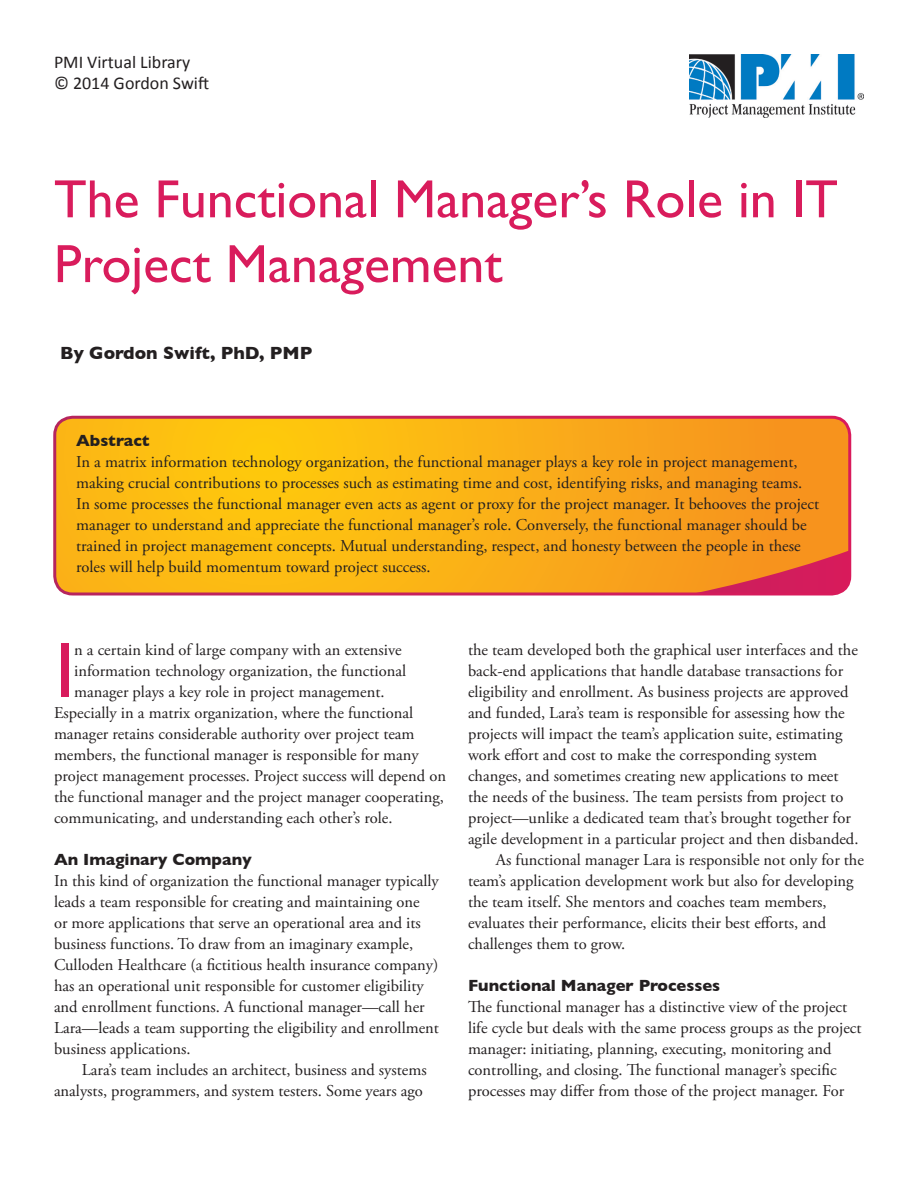
<style>
.page{position:relative;width:918px;height:1188px;background:#fff}
.page>*{position:absolute;margin:0;border:0;box-sizing:border-box;transform-origin:0 0}
.Virtual_BTL{font:75.15px "Arial";color:#d81b5d}
.Virtual_Title{font:54px/64.8px "Gill Sans";color:#d91c5c}
.t1{font:18px "Calibri";color:#231f20}
.Virtual_Byline{font:700 18px "Gill Sans";color:#231f20}
.Virtual_Text{font:16.5px/21px "Adobe Garamond Pro";color:#231f20}
.Virtual_BTL-2{font:16.5px/21px "Adobe Garamond Pro";color:#231f20}
.Virtual_Heading_1{font:700 16.5px "Gill Sans";color:#231f20}
.Virtual_Heading_2{font:700 16.5px "Gill Sans";color:#231f20}
</style>
<div class="page">
<img style="left:689px;top:54px;width:175px;height:64px">
<svg style="left:57px;top:417px;width:793px;height:175px;background:#fab016"></svg>
<svg style="left:691px;top:550px;width:159px;height:42px;background:#e86337"></svg>
<div style="left:53px;top:416px;width:798px;height:180px;border:3px solid #fff;border-radius:18px"></div>
<p class="t1" style="left:54px;top:50px;width:138px">PMI Virtual Library</p>
<p class="t1" style="left:54px;top:72px;width:157px">© 2014 Gordon Swift</p>
<p class="Virtual_Title" style="left:54px;top:166px;width:785px">The Functional Manager’s Role in IT<br>Project Management</p>
<p class="Virtual_Byline" style="left:60px;top:342px;width:254px">By Gordon Swift, PhD, PMP</p>
<p class="Virtual_Heading_1" style="left:76px;top:430px;width:75px">Abstract</p>
<p class="Virtual_Text" style="left:76px;top:451px;width:745px">In a matrix information technology organization, the functional manager plays a key role in project management, making crucial contributions to processes such as estimating time and cost, identifying risks, and managing teams.<br>In some processes the functional manager even acts as agent or proxy for the project manager. It behooves the project manager to understand and appreciate the functional manager’s role. Conversely, the functional manager should be trained in project management concepts. Mutual understanding, respect, and honesty between the people in these roles will help build momentum toward project success.</p>
<p class="Virtual_BTL" style="left:54px;top:622px;width:22px">I</p>
<p class="Virtual_BTL-2" style="left:74px;top:640px;width:329px">n a certain kind of large company with an extensive</p>
<p class="Virtual_BTL-2" style="left:74px;top:661px;width:334px">information technology organization, the functional</p>
<p class="Virtual_BTL-2" style="left:74px;top:682px;width:312px">manager plays a key role in project management.</p>
<p class="Virtual_BTL-2" style="left:54px;top:703px;width:361px">Especially in a matrix organization, where the functional</p>
<p class="Virtual_BTL-2" style="left:54px;top:724px;width:362px">manager retains considerable authority over project team</p>
<p class="Virtual_BTL-2" style="left:54px;top:745px;width:366px">members, the functional manager is responsible for many</p>
<p class="Virtual_BTL-2" style="left:54px;top:766px;width:394px">project management processes. Project success will depend on</p>
<p class="Virtual_BTL-2" style="left:54px;top:787px;width:391px">the functional manager and the project manager cooperating,</p>
<p class="Virtual_BTL-2" style="left:54px;top:808px;width:340px">communicating, and understanding each other’s role.</p>
<p class="Virtual_Heading_2" style="left:54px;top:850px;width:199px">An Imaginary Company</p>
<p class="Virtual_BTL-2" style="left:54px;top:871px;width:387px">In this kind of organization the functional manager typically leads a team responsible for creating and maintaining one<br>or more applications that serve an operational area and its business functions. To draw from an imaginary example, Culloden Healthcare (a fictitious health insurance company) has an operational unit responsible for customer eligibility and enrollment functions. A functional manager—call her Lara—leads a team supporting the eligibility and enrollment business applications.</p>
<p class="Virtual_Text" style="left:54px;top:1060px;width:374px;text-align:right">Lara’s team includes an architect, business and systems analysts, programmers, and system testers. Some years ago</p>
<p class="Virtual_Text" style="left:468px;top:640px;width:392px">the team developed both the graphical user interfaces and the back-end applications that handle database transactions for eligibility and enrollment. As business projects are approved and funded, Lara’s team is responsible for assessing how the projects will impact the team’s application suite, estimating work effort and cost to make the corresponding system changes, and sometimes creating new applications to meet the needs of the business. The team persists from project to project—unlike a dedicated team that’s brought together for agile development in a particular project and then disbanded.</p>
<p class="Virtual_Text" style="left:468px;top:850px;width:397px;text-indent:28px">As functional manager Lara is responsible not only for the team’s application development work but also for developing the team itself. She mentors and coaches team members, evaluates their performance, elicits their best efforts, and challenges them to grow.</p>
<p class="Virtual_Heading_1" style="left:468px;top:976px;width:254px">Functional Manager Processes</p>
<p class="Virtual_BTL-2" style="left:468px;top:997px;width:395px">The functional manager has a distinctive view of the project life cycle but deals with the same process groups as the project manager: initiating, planning, executing, monitoring and controlling, and closing. The functional manager’s specific processes may differ from those of the project manager. For</p>
</div>
